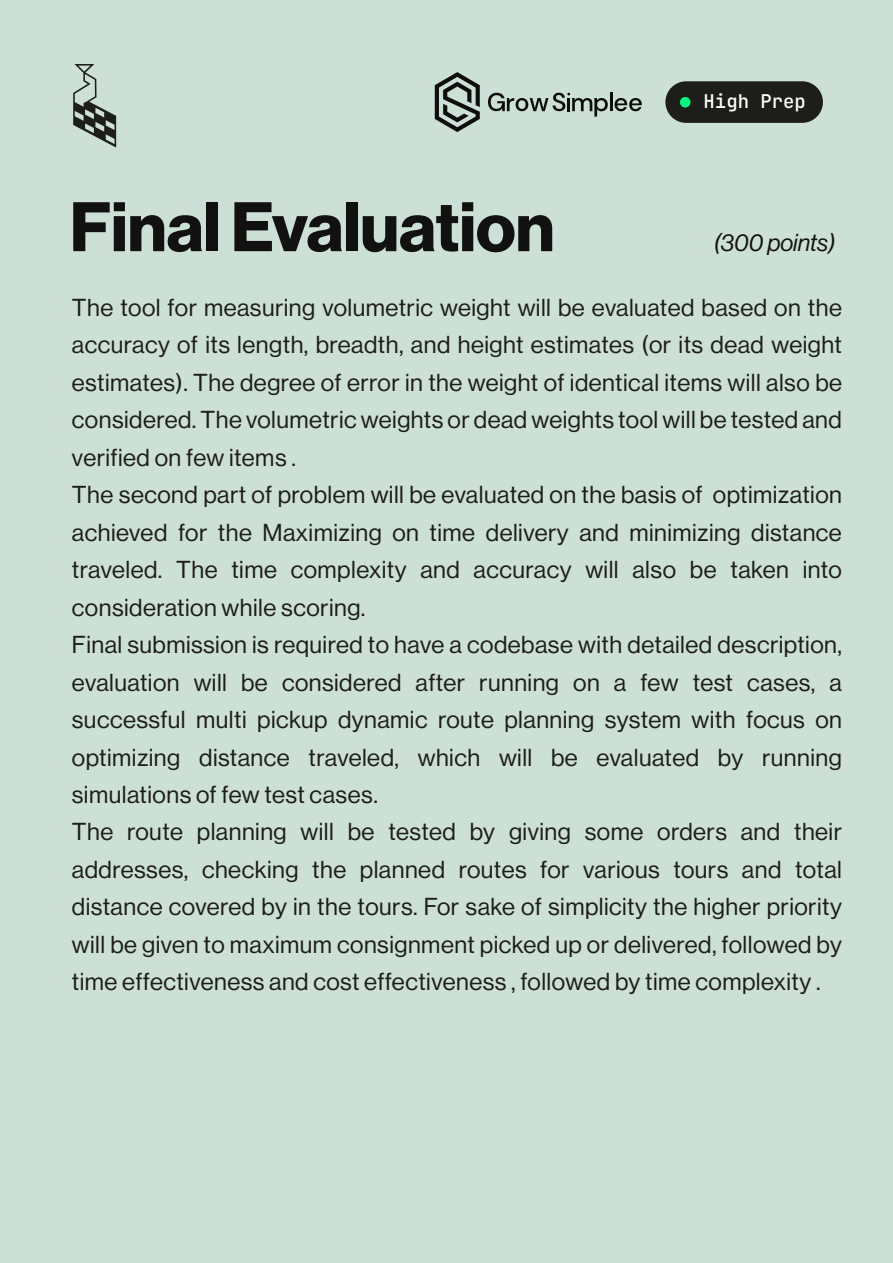
<style>
.page{position:relative;width:893px;height:1263px;background:#cde0d5}
.page>*{position:absolute;margin:0;border:0;box-sizing:border-box;transform-origin:0 0}
.t1{font:700 68.4px "Neue Haas Display";color:#111}
.t2{font:24px/37.5px "Neue Haas Display";letter-spacing:.02em;color:#1d1d1b}
.t3{font:italic 24px "Neue Haas Display";color:#111}
.t4{font:18.9px "Jet Brains Mono";color:#fff}
</style>
<div class="page">
<svg style="left:73px;top:64px;width:43px;height:84px"></svg>
<div style="left:665px;top:81px;width:158px;height:42px;background:#1d1d1b;border-radius:21px"></div>
<div style="left:680px;top:97px;width:10px;height:11px;background:#00f97c;border-radius:50%"></div>
<svg style="left:435px;top:72px;width:45px;height:60px"></svg>
<svg style="left:488px;top:93px;width:120px;height:24px"></svg>
<hr style="left:610px;top:93px;width:3px;height:18px;background:#0d0d0d">
<svg style="left:615px;top:98px;width:27px;height:13px"></svg>
<h1 class="t1" style="left:70px;top:187px;width:486px">Final Evaluation</h1>
<p class="t4" style="left:704px;top:88px;width:104px">High Prep</p>
<p class="t3" style="left:714px;top:229px;width:123px">(300 points)</p>
<p class="t2" style="left:72px;top:289px;width:772px">The tool for measuring volumetric weight will be evaluated based on the accuracy of its length, breadth, and height estimates (or its dead weight estimates). The degree of error in the weight of identical items will also be considered. The volumetric weights or dead weights tool will be tested and verified on few items .<br>The second part of problem will be evaluated on the basis of optimization achieved for the Maximizing on time delivery and minimizing distance traveled. The time complexity and accuracy will also be taken into consideration while scoring.<br>Final submission is required to have a codebase with detailed description, evaluation will be considered after running on a few test cases, a successful multi pickup dynamic route planning system with focus on optimizing distance traveled, which will be evaluated by running simulations of few test cases.<br>The route planning will be tested by giving some orders and their addresses, checking the planned routes for various tours and total distance covered by in the tours. For sake of simplicity the higher priority will be given to maximum consignment picked up or delivered, followed by time effectiveness and cost effectiveness , followed by time complexity .</p>
</div>
